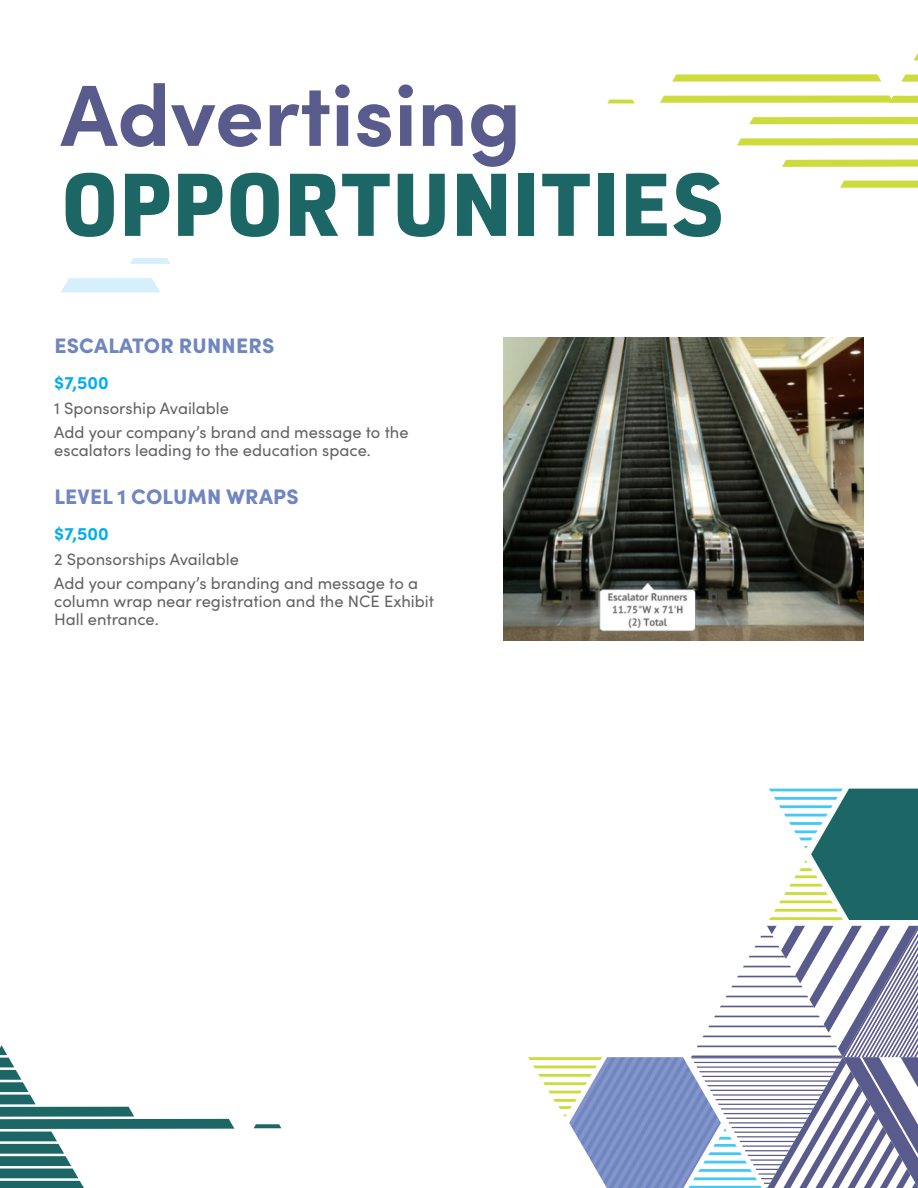
<style>
.page{position:relative;width:918px;height:1188px;background:#fff}
.page>*{position:absolute;margin:0;border:0;box-sizing:border-box;transform-origin:0 0}
.t1{font:900 87px "URWDIN";letter-spacing:.015em;color:#1c6666}
.t2{font:700 87px "Sofia Pro";color:#595b8c}
.purple_subheads{font:900 21px "Sofia Pro";letter-spacing:.01em;color:#7086c1}
.cost{font:700 18px "Sofia Pro";color:#00aeee}
.Body{font:16.5px/18px "Sofia Pro";color:#636366}
</style>
<div class="page">
<img style="left:503px;top:338px;width:361px;height:302px">
<svg style="left:672px;top:74px;width:209px;height:8px;background:#d2e056"></svg>
<svg style="left:607px;top:100px;width:28px;height:3px"></svg>
<svg style="left:840px;top:181px;width:78px;height:7px"></svg>
<svg style="left:782px;top:160px;width:136px;height:7px"></svg>
<svg style="left:737px;top:138px;width:181px;height:7px"></svg>
<svg style="left:749px;top:117px;width:169px;height:7px"></svg>
<svg style="left:660px;top:96px;width:258px;height:7px;background:#cedd46"></svg>
<svg style="left:901px;top:75px;width:17px;height:7px"></svg>
<svg style="left:914px;top:53px;width:4px;height:7px"></svg>
<svg style="left:61px;top:278px;width:99px;height:14px"></svg>
<svg style="left:130px;top:258px;width:40px;height:6px"></svg>
<svg style="left:0;top:1045px;width:234px;height:143px"></svg>
<svg style="left:254px;top:1124px;width:27px;height:4px"></svg>
<svg style="left:528px;top:926px;width:390px;height:262px"></svg>
<svg style="left:769px;top:789px;width:149px;height:131px"></svg>
<p class="t2" style="left:61px;top:48px;width:462px">Advertising</p>
<p class="t1" style="left:61px;top:144px;width:664px">OPPORTUNITIES</p>
<p class="purple_subheads" style="left:54px;top:329px;width:222px">ESCALATOR RUNNERS</p>
<p class="cost" style="left:54px;top:369px;width:56px">$7,500</p>
<p class="Body" style="left:54px;top:398px;width:176px">1 Sponsorship Available</p>
<p class="Body" style="left:54px;top:423px;width:356px">Add your company’s brand and message to the escalators leading to the education space.</p>
<p class="purple_subheads" style="left:54px;top:480px;width:246px">LEVEL 1 COLUMN WRAPS</p>
<p class="cost" style="left:54px;top:520px;width:56px">$7,500</p>
<p class="Body" style="left:54px;top:549px;width:186px">2 Sponsorships Available</p>
<p class="Body" style="left:54px;top:574px;width:381px">Add your company’s branding and message to a column wrap near registration and the NCE Exhibit<br>Hall entrance.</p>
</div>
